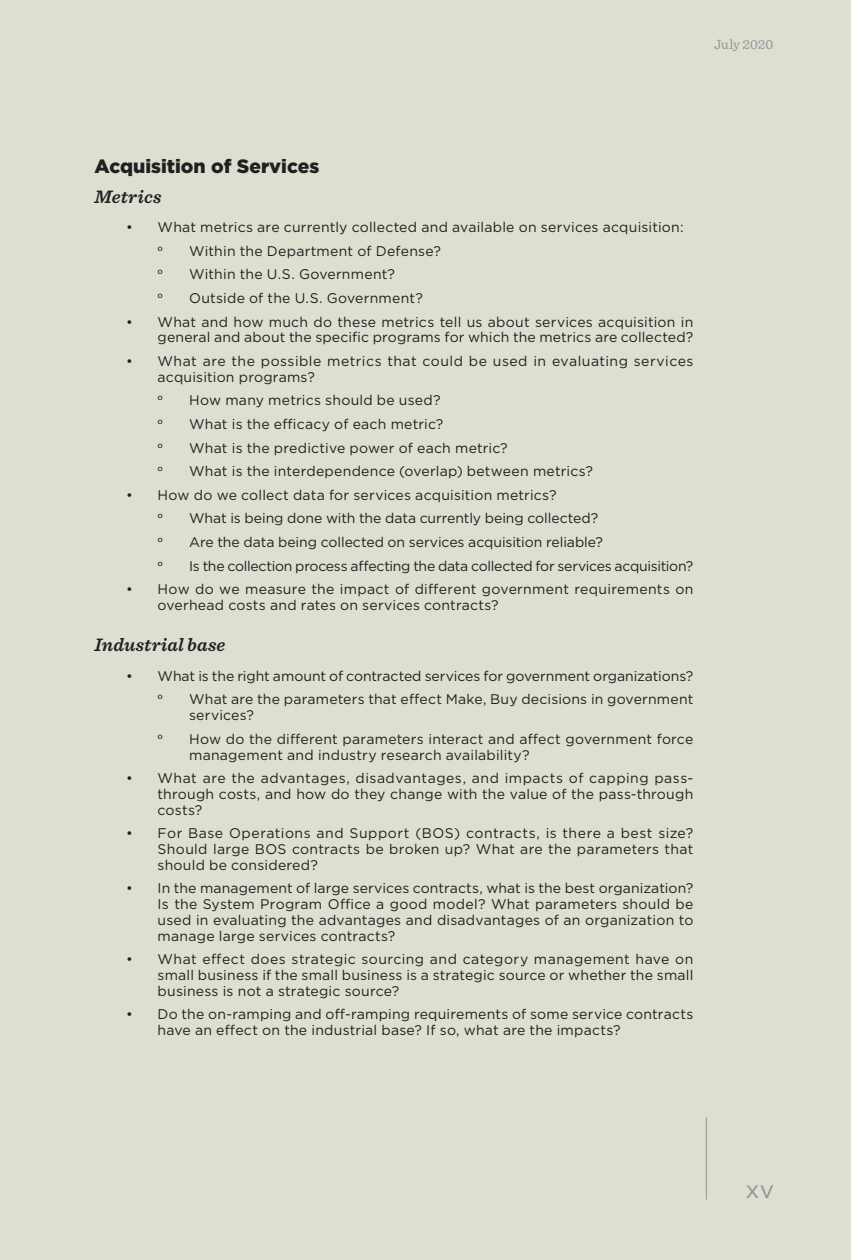
<style>
.page{position:relative;width:851px;height:1260px;background:#fff}
.page>*{position:absolute;margin:0;border:0;box-sizing:border-box;transform-origin:0 0}
.t1{font:24.5px "Gotham";color:#939598}
.t2{font:900 19.25px "Gotham";color:#231f20}
.t3{font:italic 600 18.9px "Sentinel";letter-spacing:.005em;color:#231f20}
.t4{font:14px/15.8px "Gotham";letter-spacing:.015em;color:#231f20}
.t5{font:14px "Gotham";letter-spacing:-.005em;color:#231f20}
.t6{font:14px "Gotham";letter-spacing:-.02em;color:#231f20}
.t7{font:14px "Sentinel";color:#231f20}
.t8{font:14px "Sentinel";letter-spacing:.005em;color:#939598}
</style>
<div class="page">
<div style="left:0;top:0;width:850px;height:1260px;background:#dddfd1"></div>
<hr style="left:706px;top:1118px;width:1px;height:82px;background:#939598">
<p class="t8" style="left:714px;top:34px;width:61px">July 2020</p>
<h2 class="t2" style="left:94px;top:153px;width:226px">Acquisition of Services</h2>
<h3 class="t3" style="left:94px;top:182px;width:68px">Metrics</h3>
<p class="t4" style="left:126px;top:219px;width:559px">• What metrics are currently collected and available on services acquisition:</p>
<p class="t7" style="left:158px;top:241px;width:7px">°</p>
<p class="t4" style="left:189px;top:243px;width:253px">Within the Department of Defense?</p>
<p class="t7" style="left:158px;top:264px;width:7px">°</p>
<p class="t4" style="left:189px;top:266px;width:207px">Within the U.S. Government?</p>
<p class="t7" style="left:158px;top:288px;width:7px">°</p>
<p class="t4" style="left:189px;top:290px;width:235px">Outside of the U.S. Government?</p>
<p class="t4" style="left:126px;top:313px;width:568px;text-align:right">• What and how much do these metrics tell us about services acquisition in general and about the specific programs for which the metrics are collected?</p>
<p class="t4" style="left:158px;top:353px;width:537px;text-indent:-32px">• What are the possible metrics that could be used in evaluating services acquisition programs?</p>
<p class="t7" style="left:158px;top:390px;width:7px">°</p>
<p class="t4" style="left:189px;top:392px;width:253px">How many metrics should be used?</p>
<p class="t7" style="left:158px;top:414px;width:7px">°</p>
<p class="t4" style="left:189px;top:416px;width:256px">What is the efficacy of each metric?</p>
<p class="t7" style="left:158px;top:437px;width:7px">°</p>
<p class="t4" style="left:189px;top:439px;width:320px">What is the predictive power of each metric?</p>
<p class="t7" style="left:158px;top:461px;width:7px">°</p>
<p class="t4" style="left:189px;top:463px;width:405px">What is the interdependence (overlap) between metrics?</p>
<p class="t4" style="left:126px;top:487px;width:432px">• How do we collect data for services acquisition metrics?</p>
<p class="t7" style="left:158px;top:508px;width:7px">°</p>
<p class="t5" style="left:189px;top:510px;width:410px">What is being done with the data currently being collected?</p>
<p class="t7" style="left:158px;top:532px;width:7px">°</p>
<p class="t5" style="left:189px;top:533px;width:415px">Are the data being collected on services acquisition reliable?</p>
<p class="t7" style="left:158px;top:555px;width:7px">°</p>
<p class="t6" style="left:189px;top:557px;width:506px">Is the collection process affecting the data collected for services acquisition?</p>
<p class="t4" style="left:158px;top:581px;width:537px;text-indent:-32px">• How do we measure the impact of different government requirements on overhead costs and rates on services contracts?</p>
<h3 class="t3" style="left:94px;top:630px;width:132px">Industrial base</h3>
<p class="t5" style="left:126px;top:667px;width:568px">• What is the right amount of contracted services for government organizations?</p>
<p class="t7" style="left:158px;top:689px;width:7px">°</p>
<p class="t4" style="left:189px;top:691px;width:505px">What are the parameters that effect Make, Buy decisions in government services?</p>
<p class="t7" style="left:158px;top:729px;width:7px">°</p>
<p class="t4" style="left:189px;top:731px;width:505px">How do the different parameters interact and affect government force management and industry research availability?</p>
<p class="t4" style="left:158px;top:770px;width:537px;text-align:justify;text-indent:-32px">• What are the advantages, disadvantages, and impacts of capping pass&shy;through costs, and how do they change with the value of the pass-through costs?</p>
<p class="t4" style="left:158px;top:825px;width:537px;text-align:justify;text-indent:-32px">• For Base Operations and Support (BOS) contracts, is there a best size?<br>Should large BOS contracts be broken up? What are the parameters that should be considered?</p>
<p class="t4" style="left:158px;top:880px;width:537px;text-align:justify;text-indent:-32px">• In the management of large services contracts, what is the best organization?<br>Is the System Program Office a good model? What parameters should be used in evaluating the advantages and disadvantages of an organization to manage large services contracts?</p>
<p class="t4" style="left:158px;top:951px;width:537px;text-align:justify;text-indent:-32px">• What effect does strategic sourcing and category management have on small business if the small business is a strategic source or whether the small business is not a strategic source?</p>
<p class="t4" style="left:158px;top:1006px;width:537px;text-indent:-32px">• Do the on-ramping and off-ramping requirements of some service contracts have an effect on the industrial base? If so, what are the impacts?</p>
<h1 class="t1" style="left:745px;top:1173px;width:30px">xv</h1>
</div>
